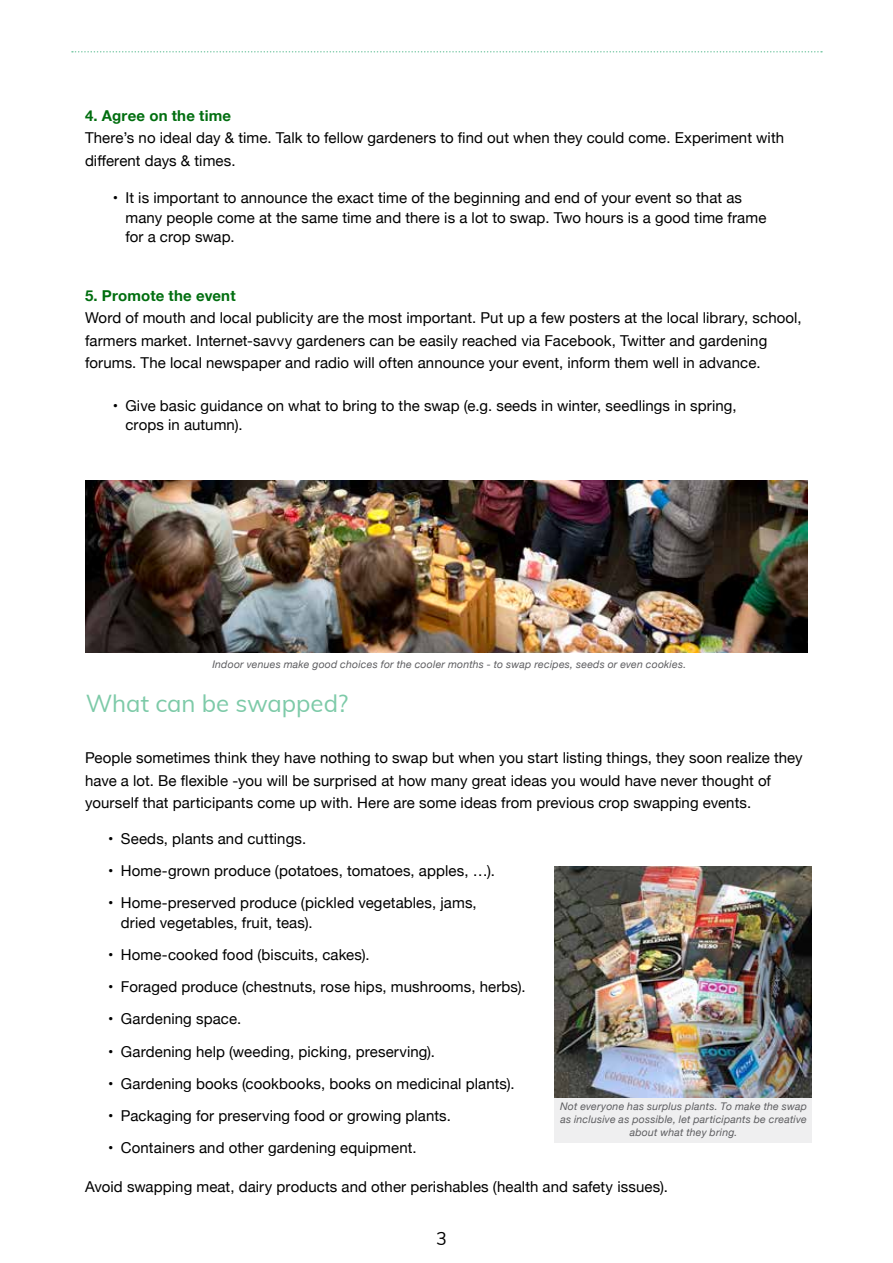
<style>
.page{position:relative;width:893px;height:1263px;background:#fff}
.page>*{position:absolute;margin:0;border:0;box-sizing:border-box;transform-origin:0 0}
.t1{font:24px "Muli";letter-spacing:-.005em;color:#7dcaa8}
.t2{font:18px "Muli";color:#000}
.t3{font:15px/22.5px "Helvetica Neue";letter-spacing:.005em;color:#000}
.t4{font:700 15px "Helvetica Neue";letter-spacing:.015em;color:#006e0f}
.t5{font:italic 10.5px/12.6px "Helvetica Neue";letter-spacing:.02em;color:#5d5d60;text-align:center}
</style>
<div class="page">
<svg style="left:72px;top:51px;width:750px;height:2px"></svg>
<img style="left:85px;top:480px;width:723px;height:173px">
<div style="left:554px;top:1096px;width:258px;height:47px;background:#efeff0"></div>
<img style="left:554px;top:866px;width:258px;height:231px">
<p class="t4" style="left:85px;top:104px;width:148px">4. Agree on the time</p>
<p class="t3" style="left:85px;top:128px;width:701px">There’s no ideal day &amp; time. Talk to fellow gardeners to find out when they could come. Experiment with different days &amp; times.</p>
<p class="t3" style="left:125px;top:189px;width:642px;line-height:19.5px;text-indent:-13px">• It is important to announce the exact time of the beginning and end of your event so that as many people come at the same time and there is a lot to swap. Two hours is a good time frame for a crop swap.</p>
<p class="t4" style="left:85px;top:284px;width:152px">5. Promote the event</p>
<p class="t3" style="left:85px;top:308px;width:718px">Word of mouth and local publicity are the most important. Put up a few posters at the local library, school, farmers market. Internet-savvy gardeners can be easily reached via Facebook, Twitter and gardening forums. The local newspaper and radio will often announce your event, inform them well in advance.</p>
<p class="t3" style="left:125px;top:396px;width:613px;line-height:19.5px;text-indent:-13px">• Give basic guidance on what to bring to the swap (e.g. seeds in winter, seedlings in spring, crops in autumn).</p>
<p class="t5" style="left:212px;top:659px;width:475px">Indoor venues make good choices for the cooler months - to swap recipes, seeds or even cookies.</p>
<h1 class="t1" style="left:86px;top:685px;width:264px">What can be swapped?</h1>
<p class="t3" style="left:85px;top:748px;width:719px">People sometimes think they have nothing to swap but when you start listing things, they soon realize they have a lot. Be flexible -you will be surprised at how many great ideas you would have never thought of yourself that participants come up with. Here are some ideas from previous crop swapping events.</p>
<p class="t3" style="left:108px;top:828px;width:200px">• Seeds, plants and cuttings.</p>
<p class="t3" style="left:108px;top:860px;width:388px">• Home-grown produce (potatoes, tomatoes, apples, …).</p>
<p class="t3" style="left:121px;top:894px;width:357px;line-height:19.5px;text-indent:-13px">• Home-preserved produce (pickled vegetables, jams, dried vegetables, fruit, teas).</p>
<p class="t3" style="left:108px;top:944px;width:263px">• Home-cooked food (biscuits, cakes).</p>
<p class="t3" style="left:108px;top:976px;width:419px">• Foraged produce (chestnuts, rose hips, mushrooms, herbs).</p>
<p class="t3" style="left:108px;top:1008px;width:135px">• Gardening space.</p>
<p class="t3" style="left:108px;top:1041px;width:328px">• Gardening help (weeding, picking, preserving).</p>
<p class="t3" style="left:108px;top:1073px;width:408px">• Gardening books (cookbooks, books on medicinal plants).</p>
<p class="t3" style="left:108px;top:1105px;width:344px">• Packaging for preserving food or growing plants.</p>
<p class="t3" style="left:108px;top:1137px;width:310px">• Containers and other gardening equipment.</p>
<p class="t3" style="left:85px;top:1176px;width:584px">Avoid swapping meat, dairy products and other perishables (health and safety issues).</p>
<p class="t5" style="left:560px;top:1101px;width:248px">Not everyone has surplus plants. To make the swap as inclusive as possible, let participants be creative about what they bring.</p>
<p class="t2" style="left:436px;top:1225px;width:12px">3</p>
</div>
